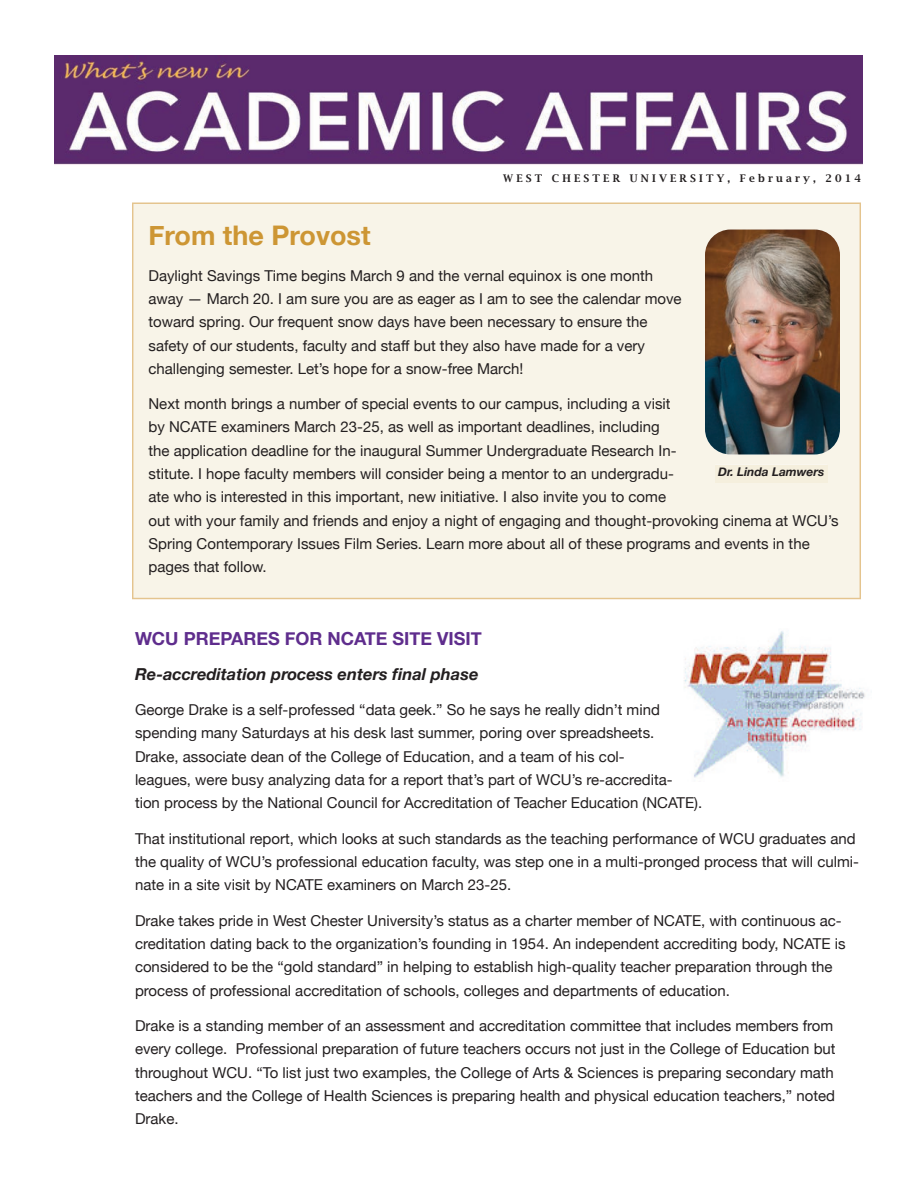
<style>
.page{position:relative;width:918px;height:1188px;background:#fff}
.page>*{position:absolute;margin:0;border:0;box-sizing:border-box;transform-origin:0 0}
.t1{font:700 27px "Helvetica Neue";color:#cd9634}
.t2{font:700 18px "Helvetica Neue";color:#5f2d8d}
.t3{font:italic 700 16.5px "Helvetica Neue";color:#231f20}
.t4{font:15px/23.2px "Helvetica Neue";color:#231f20}
.t5{font:italic 700 12px "Helvetica Neue";color:#231f20}
.t6{font:600 10.5px "Lucida Bright";letter-spacing:.3em;color:#231f20}
</style>
<div class="page">
<div style="left:132px;top:202px;width:729px;height:397px;background:#f8f4e8"></div>
<div style="left:715px;top:465px;width:112px;height:18px;background:#f5efdd"></div>
<img style="left:54px;top:56px;width:808px;height:109px">
<img style="left:705px;top:230px;width:135px;height:224px;border-radius:26px">
<img style="left:684px;top:631px;width:181px;height:147px">
<p class="t6" style="left:503px;top:172px;width:359px">WEST CHESTER UNIVERSITY, February, 2014</p>
<h1 class="t1" style="left:148px;top:219px;width:224px">FROM THE PROVOST</h1>
<p class="t4" style="left:148px;top:263px;width:535px">Daylight Savings Time begins March 9 and the vernal equinox is one month away — March 20. I am sure you are as eager as I am to see the calendar move toward spring. Our frequent snow days have been necessary to ensure the safety of our students, faculty and staff but they also have made for a very challenging semester. Let’s hope for a snow-free March!</p>
<p class="t4" style="left:148px;top:392px;width:692px">Next month brings a number of special events to our campus, including a visit<br>by NCATE examiners March 23-25, as well as important deadlines, including<br>the application deadline for the inaugural Summer Undergraduate Research In-<br>stitute. I hope faculty members will consider being a mentor to an undergradu-<br>ate who is interested in this important, new initiative. I also invite you to come<br>out with your family and friends and enjoy a night of engaging and thought-provoking cinema at WCU’s Spring Contemporary Issues Film Series. Learn more about all of these programs and events in the pages that follow.</p>
<p class="t5" style="left:718px;top:465px;width:108px">Dr. Linda Lamwers</p>
<p class="t2" style="left:135px;top:627px;width:348px">WCU PREPARES FOR NCATE SITE VISIT</p>
<p class="t3" style="left:135px;top:664px;width:345px">Re-accreditation process enters final phase</p>
<p class="t4" style="left:135px;top:698px;width:569px">George Drake is a self-professed “data geek.” So he says he really didn’t mind spending many Saturdays at his desk last summer, poring over spreadsheets.<br>Drake, associate dean of the College of Education, and a team of his col-<br>leagues, were busy analyzing data for a report that’s part of WCU’s re-accredita-<br>tion process by the National Council for Accreditation of Teacher Education (NCATE).</p>
<p class="t4" style="left:135px;top:827px;width:726px">That institutional report, which looks at such standards as the teaching performance of WCU graduates and the quality of WCU’s professional education faculty, was step one in a multi-pronged process that will culmi&shy;nate in a site visit by NCATE examiners on March 23-25.</p>
<p class="t4" style="left:135px;top:908px;width:712px">Drake takes pride in West Chester University’s status as a charter member of NCATE, with continuous ac&shy;creditation dating back to the organization’s founding in 1954. An independent accrediting body, NCATE is considered to be the “gold standard” in helping to establish high-quality teacher preparation through the process of professional accreditation of schools, colleges and departments of education.</p>
<p class="t4" style="left:135px;top:1014px;width:702px">Drake is a standing member of an assessment and accreditation committee that includes members from every college. Professional preparation of future teachers occurs not just in the College of Education but throughout WCU. “To list just two examples, the College of Arts &amp; Sciences is preparing secondary math teachers and the College of Health Sciences is preparing health and physical education teachers,” noted Drake.</p>
</div>
